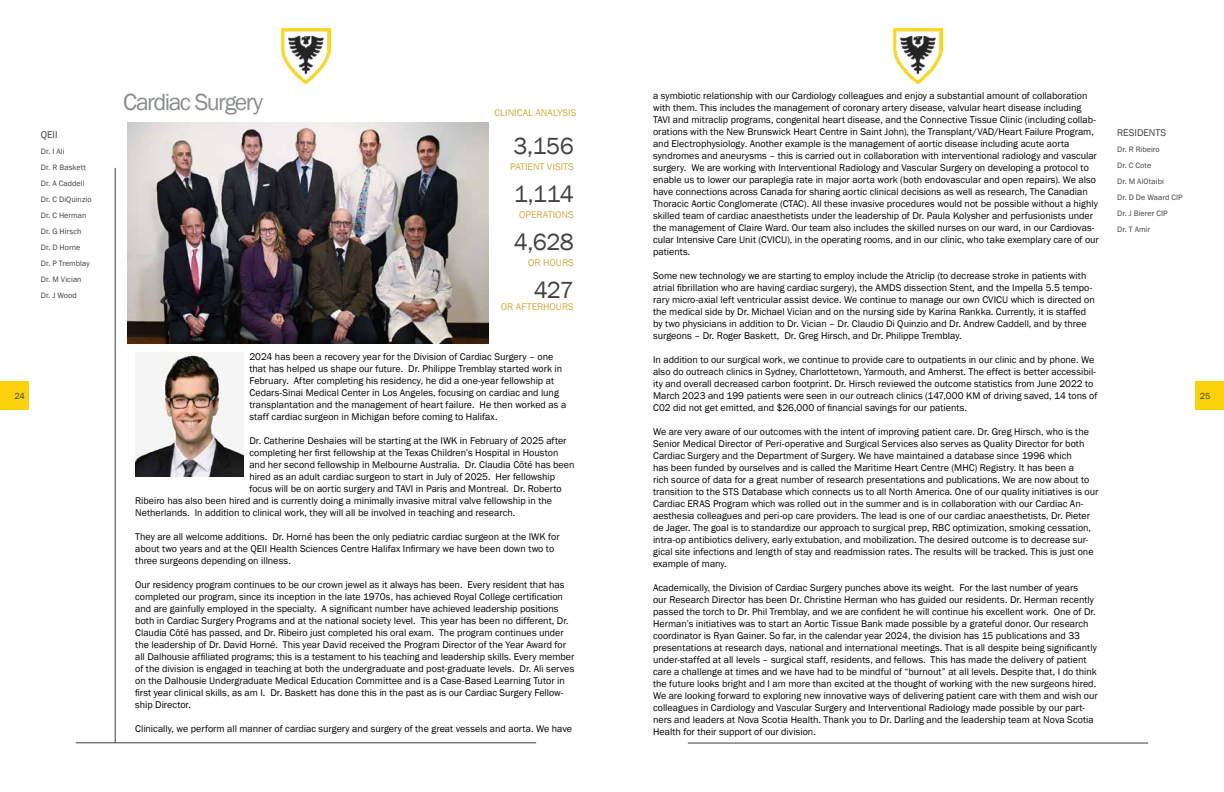
<style>
.page{position:relative;width:1224px;height:792px;background:#fff}
.page>*{position:absolute;margin:0;border:0;box-sizing:border-box;transform-origin:0 0}
.t1{font:24px "Franklin Gothic";letter-spacing:-.025em;color:#414042}
.t2{font:24px "Franklin Gothic";letter-spacing:-.065em;color:#8b8e90}
.t3{font:10px/12px "Franklin Gothic";color:#000}
.t4{font:10px "Franklin Gothic";letter-spacing:.005em;color:#d1ac3f}
.t5{font:10px "Franklin Gothic";color:#414042}
.t6{font:9px "Franklin Gothic";color:#414042}
.t7{font:8px/16px "Franklin Gothic";letter-spacing:.01em;color:#414042}
</style>
<div class="page">
<div style="left:0;top:382px;width:28px;height:28px;background:#fad10a"></div>
<div style="left:1196px;top:382px;width:28px;height:28px;background:#fad10a"></div>
<hr style="left:76px;top:743px;width:460px;height:1px;background:#414042">
<hr style="left:688px;top:743px;width:460px;height:1px;background:#414042">
<img style="left:281px;top:28px;width:50px;height:55px">
<img style="left:893px;top:28px;width:50px;height:55px">
<hr style="left:115px;top:168px;width:1px;height:575px;background:#414042">
<img style="left:127px;top:123px;width:362px;height:221px">
<img style="left:135px;top:353px;width:109px;height:124px">
<p class="t3" style="left:653px;top:90px;width:447px">a symbiotic relationship with our Cardiology colleagues and enjoy a substantial amount of collaboration with them. This includes the management of coronary artery disease, valvular heart disease including TAVI and mitraclip programs, congenital heart disease, and the Connective Tissue Clinic (including collab&shy;orations with the New Brunswick Heart Centre in Saint John), the Transplant/VAD/Heart Failure Program, and Electrophysiology. Another example is the management of aortic disease including acute aorta syndromes and aneurysms – this is carried out in collaboration with interventional radiology and vascular surgery. We are working with Interventional Radiology and Vascular Surgery on developing a protocol to enable us to lower our paraplegia rate in major aorta work (both endovascular and open repairs). We also have connections across Canada for sharing aortic clinical decisions as well as research, The Canadian Thoracic Aortic Conglomerate (CTAC). All these invasive procedures would not be possible without a highly skilled team of cardiac anaesthetists under the leadership of Dr. Paula Kolysher and perfusionists under the management of Claire Ward. Our team also includes the skilled nurses on our ward, in our Cardiovas&shy;cular Intensive Care Unit (CVICU), in the operating rooms, and in our clinic, who take exemplary care of our patients.</p>
<p class="t3" style="left:653px;top:270px;width:443px">Some new technology we are starting to employ include the Atriclip (to decrease stroke in patients with atrial fibrillation who are having cardiac surgery), the AMDS dissection Stent, and the Impella 5.5 tempo&shy;rary micro-axial left ventricular assist device. We continue to manage our own CVICU which is directed on the medical side by Dr. Michael Vician and on the nursing side by Karina Rankka. Currently, it is staffed by two physicians in addition to Dr. Vician – Dr. Claudio Di Quinzio and Dr. Andrew Caddell, and by three surgeons – Dr. Roger Baskett, Dr. Greg Hirsch, and Dr. Philippe Tremblay.</p>
<p class="t3" style="left:653px;top:354px;width:446px">In addition to our surgical work, we continue to provide care to outpatients in our clinic and by phone. We also do outreach clinics in Sydney, Charlottetown, Yarmouth, and Amherst. The effect is better accessibil&shy;ity and overall decreased carbon footprint. Dr. Hirsch reviewed the outcome statistics from June 2022 to March 2023 and 199 patients were seen in our outreach clinics (147,000 KM of driving saved, 14 tons of C02 did not get emitted, and $26,000 of financial savings for our patients.</p>
<p class="t3" style="left:653px;top:426px;width:447px">We are very aware of our outcomes with the intent of improving patient care. Dr. Greg Hirsch, who is the Senior Medical Director of Peri-operative and Surgical Services also serves as Quality Director for both Cardiac Surgery and the Department of Surgery. We have maintained a database since 1996 which<br>has been funded by ourselves and is called the Maritime Heart Centre (MHC) Registry. It has been a<br>rich source of data for a great number of research presentations and publications. We are now about to transition to the STS Database which connects us to all North America. One of our quality initiatives is our Cardiac ERAS Program which was rolled out in the summer and is in collaboration with our Cardiac An&shy;aesthesia colleagues and peri-op care providers. The lead is one of our cardiac anaesthetists, Dr. Pieter de Jager. The goal is to standardize our approach to surgical prep, RBC optimization, smoking cessation, intra-op antibiotics delivery, early extubation, and mobilization. The desired outcome is to decrease sur&shy;gical site infections and length of stay and readmission rates. The results will be tracked. This is just one example of many.</p>
<p class="t3" style="left:653px;top:582px;width:446px">Academically, the Division of Cardiac Surgery punches above its weight. For the last number of years<br>our Research Director has been Dr. Christine Herman who has guided our residents. Dr. Herman recently passed the torch to Dr. Phil Tremblay, and we are confident he will continue his excellent work. One of Dr.<br>Herman’s initiatives was to start an Aortic Tissue Bank made possible by a grateful donor. Our research coordinator is Ryan Gainer. So far, in the calendar year 2024, the division has 15 publications and 33 presentations at research days, national and international meetings. That is all despite being significantly under-staffed at all levels – surgical staff, residents, and fellows. This has made the delivery of patient care a challenge at times and we have had to be mindful of “burnout” at all levels. Despite that, I do think the future looks bright and I am more than excited at the thought of working with the new surgeons hired.<br>We are looking forward to exploring new innovative ways of delivering patient care with them and wish our colleagues in Cardiology and Vascular Surgery and Interventional Radiology made possible by our part&shy;ners and leaders at Nova Scotia Health. Thank you to Dr. Darling and the leadership team at Nova Scotia Health for their support of our division.</p>
<h1 class="t2" style="left:123px;top:87px;width:141px">Cardiac Surgery</h1>
<p class="t4" style="left:494px;top:107px;width:84px">CLINICAL ANALYSIS</p>
<p class="t5" style="left:1117px;top:127px;width:50px">RESIDENTS</p>
<p class="t7" style="left:1117px;top:142px;width:67px">Dr. R Ribeiro<br>Dr. C Cote<br>Dr. M AlOtaibi<br>Dr. D De Waard CIP<br>Dr. J Bierer CIP<br>Dr. T Amir</p>
<p class="t5" style="left:41px;top:129px;width:18px">QEII</p>
<p class="t7" style="left:41px;top:144px;width:52px">Dr. I Ali<br>Dr. R Baskett<br>Dr. A Caddell<br>Dr. C DiQuinzio<br>Dr. C Herman<br>Dr. G Hirsch<br>Dr. D Horne<br>Dr. P Tremblay<br>Dr. M Vician<br>Dr. J Wood</p>
<h1 class="t1" style="left:513px;top:132px;width:62px">3,156</h1>
<p class="t4" style="left:510px;top:161px;width:65px">PATIENT VISITS</p>
<h1 class="t1" style="left:514px;top:180px;width:62px">1,114</h1>
<p class="t4" style="left:519px;top:209px;width:56px">OPERATIONS</p>
<h1 class="t1" style="left:514px;top:228px;width:62px">4,628</h1>
<p class="t4" style="left:528px;top:257px;width:47px">OR HOURS</p>
<h1 class="t1" style="left:534px;top:276px;width:42px">427</h1>
<p class="t4" style="left:501px;top:301px;width:74px">OR AFTERHOURS</p>
<p class="t3" style="left:249px;top:350px;width:318px">2024 has been a recovery year for the Division of Cardiac Surgery – one that has helped us shape our future. Dr. Philippe Tremblay started work in February. After completing his residency, he did a one-year fellowship at Cedars-Sinai Medical Center in Los Angeles, focusing on cardiac and lung transplantation and the management of heart failure. He then worked as a staff cardiac surgeon in Michigan before coming to Halifax.</p>
<p class="t3" style="left:249px;top:434px;width:319px">Dr. Catherine Deshaies will be starting at the IWK in February of 2025 after</p>
<p class="t3" style="left:249px;top:446px;width:311px">completing her first fellowship at the Texas Children’s Hospital in Houston</p>
<p class="t3" style="left:249px;top:458px;width:327px">and her second fellowship in Melbourne Australia. Dr. Claudia Côté has been</p>
<p class="t3" style="left:249px;top:470px;width:307px">hired as an adult cardiac surgeon to start in July of 2025. Her fellowship</p>
<p class="t3" style="left:249px;top:482px;width:314px">focus will be on aortic surgery and TAVI in Paris and Montreal. Dr. Roberto</p>
<p class="t3" style="left:135px;top:494px;width:418px">Ribeiro has also been hired and is currently doing a minimally invasive mitral valve fellowship in the</p>
<p class="t3" style="left:135px;top:506px;width:382px">Netherlands. In addition to clinical work, they will all be involved in teaching and research.</p>
<p class="t3" style="left:135px;top:530px;width:426px">They are all welcome additions. Dr. Horné has been the only pediatric cardiac surgeon at the IWK for about two years and at the QEII Health Sciences Centre Halifax Infirmary we have been down two to three surgeons depending on illness.</p>
<p class="t3" style="left:135px;top:578px;width:441px">Our residency program continues to be our crown jewel as it always has been. Every resident that has completed our program, since its inception in the late 1970s, has achieved Royal College certification and are gainfully employed in the specialty. A significant number have achieved leadership positions both in Cardiac Surgery Programs and at the national society level. This year has been no different, Dr.<br>Claudia Côté has passed, and Dr. Ribeiro just completed his oral exam. The program continues under the leadership of Dr. David Horné. This year David received the Program Director of the Year Award for all Dalhousie affiliated programs; this is a testament to his teaching and leadership skills. Every member of the division is engaged in teaching at both the undergraduate and post-graduate levels. Dr. Ali serves on the Dalhousie Undergraduate Medical Education Committee and is a Case-Based Learning Tutor in first year clinical skills, as am I. Dr. Baskett has done this in the past as is our Cardiac Surgery Fellow&shy;ship Director.</p>
<p class="t3" style="left:135px;top:722px;width:438px">Clinically, we perform all manner of cardiac surgery and surgery of the great vessels and aorta. We have</p>
<p class="t6" style="left:14px;top:391px;width:12px">24</p>
<p class="t6" style="left:1200px;top:391px;width:12px">25</p>
</div>
